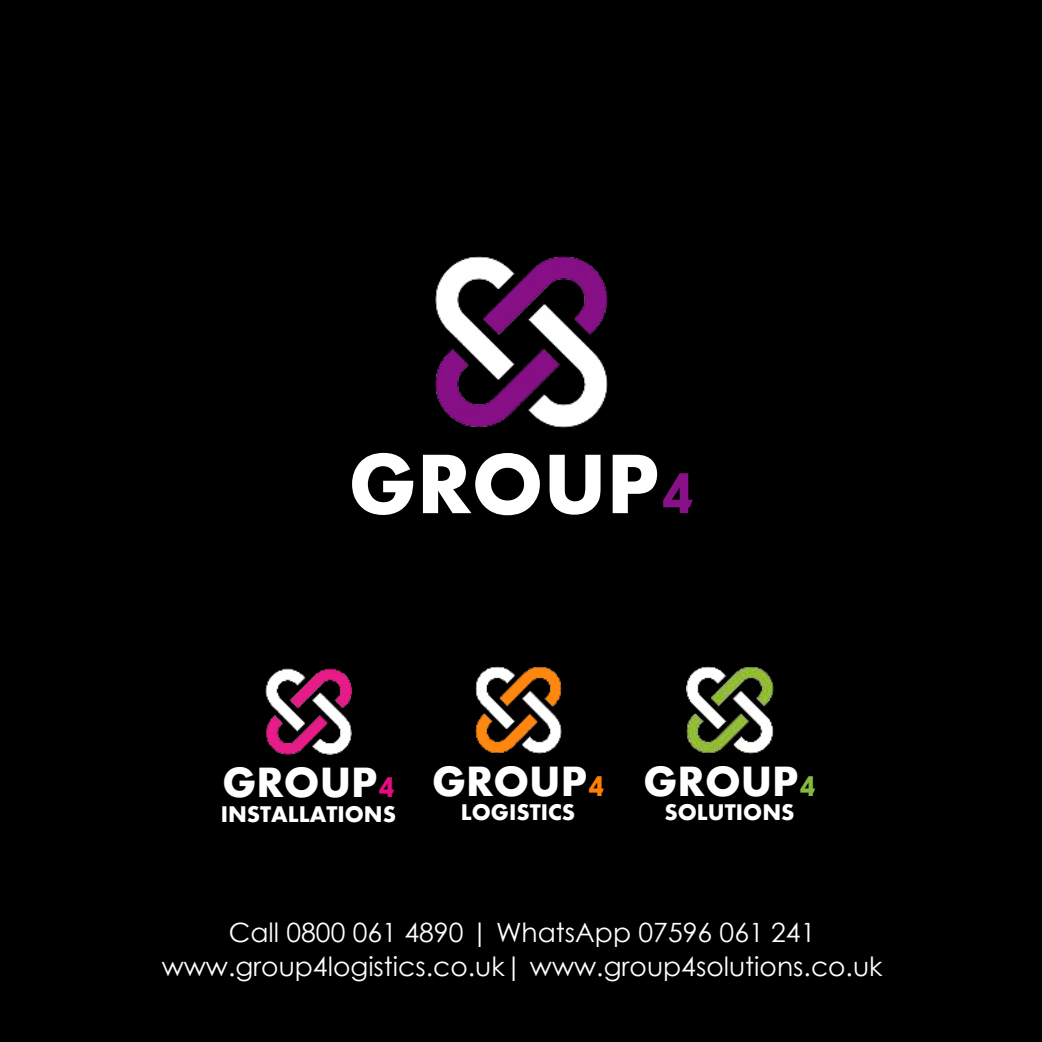
<style>
.page{position:relative;width:1042px;height:1042px;background:#000}
.page>*{position:absolute;margin:0;border:0;box-sizing:border-box;transform-origin:0 0}
.t1{font:700 87.5px "Aharoni";color:#fff}
.t2{font:700 43.75px "Aharoni";color:#fff}
.t3{font:26.6px/34.5px "Century Gothic";color:#fff;text-align:center}
.t4{font:700 23.45px "Aharoni";color:#fff}
.s1{color:#818}
.s2{color:#e60c80}
.s3{color:#ff8000}
.s4{color:#86b940}
</style>
<div class="page">
<img style="left:436px;top:256px;width:172px;height:172px">
<img style="left:686px;top:667px;width:87px;height:86px">
<img style="left:475px;top:667px;width:87px;height:86px">
<img style="left:265px;top:668px;width:87px;height:87px">
<h1 class="t1" style="left:349px;top:449px;width:348px">GROUP<span class="s1">4</span></h1>
<h2 class="t2" style="left:222px;top:765px;width:174px">GROUP<span class="s2">4</span></h2>
<p class="t4" style="left:221px;top:804px;width:177px">INSTALLATIONS</p>
<h2 class="t2" style="left:432px;top:763px;width:174px">GROUP<span class="s3">4</span></h2>
<p class="t4" style="left:461px;top:802px;width:116px">LOGISTICS</p>
<h2 class="t2" style="left:643px;top:763px;width:174px">GROUP<span class="s4">4</span></h2>
<p class="t4" style="left:664px;top:803px;width:132px">SOLUTIONS</p>
<p class="t3" style="left:162px;top:917px;width:722px">Call 0800 061 4890 | WhatsApp 07596 061 241 www.group4logistics.co.uk| www.group4solutions.co.uk</p>
</div>
